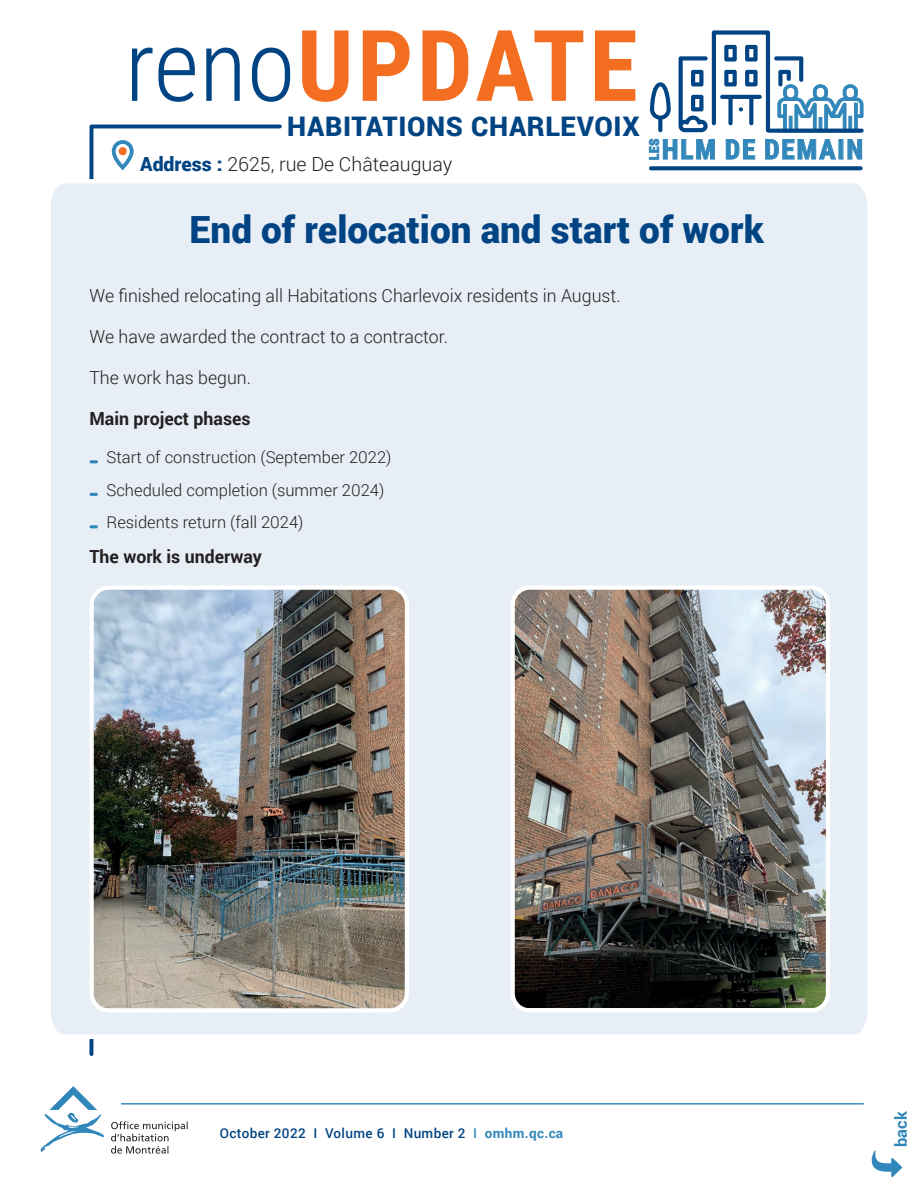
<style>
.page{position:relative;width:918px;height:1188px;background:#fff}
.page>*{position:absolute;margin:0;border:0;box-sizing:border-box;transform-origin:0 0}
.t1{font:700 99px "Roboto Condensed";letter-spacing:.035em;color:#f36e21}
.t2{font:900 37.5px "Roboto";color:#014484}
.t3{font:700 27.6px "Roboto Condensed";letter-spacing:.06em;color:#3287ba}
.t4{font:900 27px "Roboto";letter-spacing:.025em;color:#014484}
.t5{font:300 19.5px "Roboto";color:#231f20}
.t6{font:300 18px "Roboto";color:#231f20}
.t7{font:700 18px "Roboto";color:#231f20}
.t8{font:300 16.5px/32.5px "Roboto";color:#231f20}
.t9{font:700 16.5px "Roboto";color:#3287ba}
.t10{font:500 13.5px "Roboto";letter-spacing:.025em;color:#014484}
.t11{font:700 13.2px "Roboto Condensed";color:#3287ba}
.s1{font-weight:300;color:#014484}
.s2{font-weight:900;color:#014484}
.s3{color:#3287ba}
.s4{font-weight:700;color:#3287ba}
</style>
<div class="page">
<svg style="left:89px;top:124px;width:193px;height:932px"></svg>
<div style="left:51px;top:177px;width:816px;height:864px;background:#e7eef5"></div>
<svg style="left:91px;top:460px;width:5px;height:3px"></svg>
<svg style="left:91px;top:493px;width:5px;height:3px"></svg>
<svg style="left:91px;top:525px;width:5px;height:3px"></svg>
<div style="left:112px;top:140px;width:22px;height:29px;border:4px solid #3287ba;border-radius:9px"></div>
<div style="left:119px;top:147px;width:8px;height:8px;background:#f36e21;border-radius:50%"></div>
<svg style="left:872px;top:1151px;width:30px;height:26px"></svg>
<svg style="left:41px;top:1086px;width:63px;height:66px"></svg>
<svg style="left:111px;top:1121px;width:77px;height:33px"></svg>
<hr style="left:122px;top:1103px;width:741px;height:2px;background:#3889be">
<img style="left:92px;top:588px;width:315px;height:422px">
<div style="left:90px;top:585px;width:319px;height:428px;border:4px solid #fff;border-radius:17px"></div>
<img style="left:513px;top:588px;width:315px;height:420px">
<div style="left:511px;top:585px;width:319px;height:428px;border:4px solid #fff;border-radius:17px"></div>
<svg style="left:650px;top:82px;width:21px;height:50px"></svg>
<svg style="left:679px;top:30px;width:185px;height:103px"></svg>
<svg style="left:769px;top:129px;width:93px;height:4px"></svg>
<svg style="left:651px;top:166px;width:210px;height:4px"></svg>
<h1 class="t1" style="left:125px;top:-4px;width:515px"><span class="s1">reno</span>UPDATE</h1>
<h3 class="t4" style="left:287px;top:107px;width:354px">HABITATIONS CHARLEVOIX</h3>
<p class="t5" style="left:140px;top:150px;width:314px"><span class="s2">Address :</span> 2625, rue De Châteauguay</p>
<p class="t11" style="left:645px;top:160px;width:23px;rotate:-90deg">LES</p>
<h3 class="t3" style="left:662px;top:130px;width:203px">HLM DE DEMAIN</h3>
<h2 class="t2" style="left:190px;top:203px;width:576px">End of relocation and start of work</h2>
<p class="t6" style="left:90px;top:283px;width:533px">We finished relocating all Habitations Charlevoix residents in August.</p>
<p class="t6" style="left:90px;top:324px;width:360px">We have awarded the contract to a contractor.</p>
<p class="t6" style="left:90px;top:365px;width:163px">The work has begun.</p>
<p class="t7" style="left:90px;top:406px;width:163px">Main project phases</p>
<p class="t8" style="left:107px;top:441px;width:286px">Start of construction (September 2022)<br>Scheduled completion (summer 2024)<br>Residents return (fall 2024)</p>
<p class="t7" style="left:90px;top:544px;width:174px">The work is underway</p>
<p class="t10" style="left:220px;top:1124px;width:345px">October 2022 I Volume 6 I Number 2 <span class="s3">I</span> <span class="s4">omhm.qc.ca</span></p>
<p class="t9" style="left:889px;top:1147px;width:37px;rotate:-90deg">back</p>
</div>
